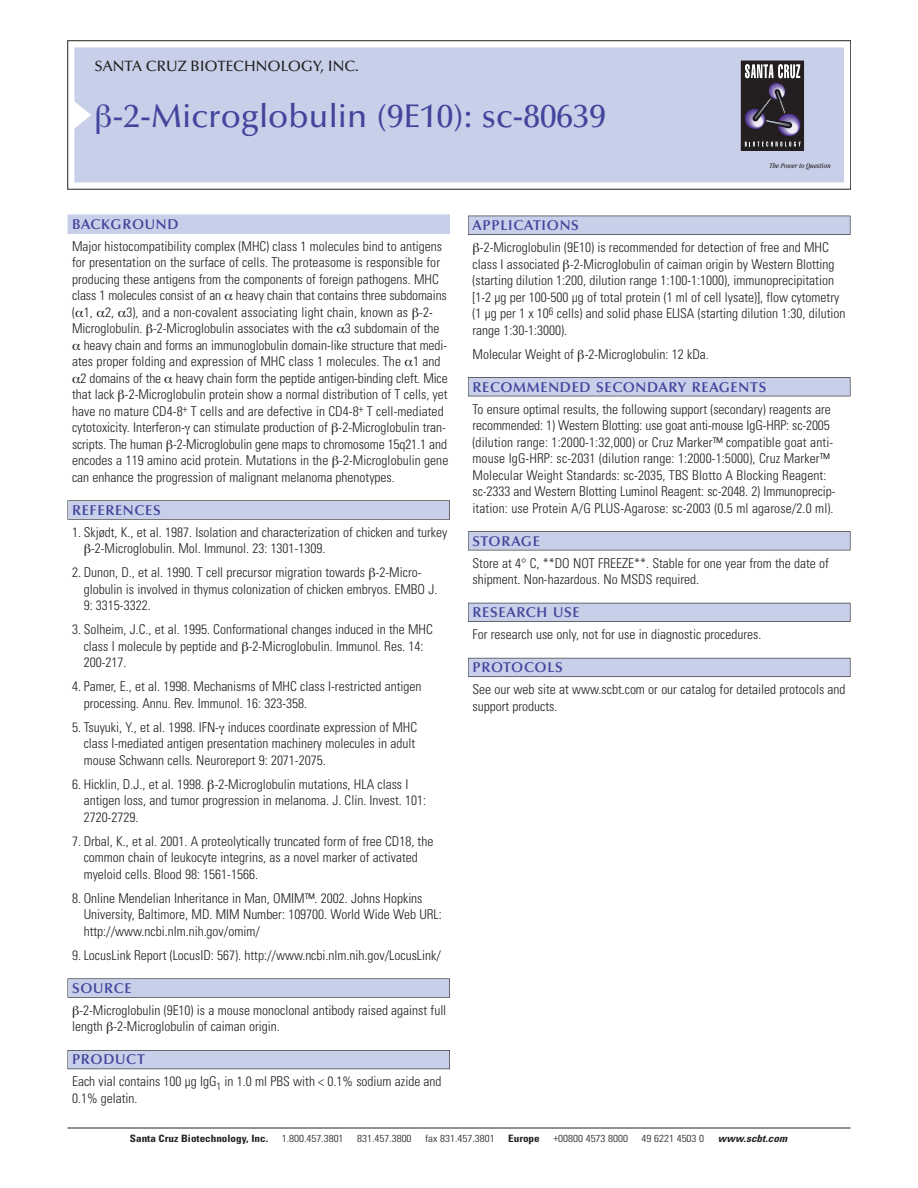
<style>
.page{position:relative;width:918px;height:1188px;background:#fff}
.page>*{position:absolute;margin:0;border:0;box-sizing:border-box;transform-origin:0 0}
.t1{font:500 33px "Optima";color:#41459c}
.t2{font:500 15px "Optima";color:#231f20}
.t3{font:600 14.25px "Optima";letter-spacing:.05em;color:#41459c}
.t4{font:300 condensed 13.5px/16.5px "Univers";color:#231f20}
.t5{font:300 condensed 10.2px "Univers";color:#231f20;scale:1.1 1}
.t6{font:700 condensed 10.2px "Univers";color:#231f20;scale:1.1 1}
.t7{font:italic 700 condensed 10.2px "Univers";color:#231f20;scale:1.1 1}
.t8{font:italic condensed 7.5px "Garamond";color:#231f20}
</style>
<div class="page">
<div style="left:74px;top:47px;width:770px;height:135px;background:#c7cfe9"></div>
<div style="left:741px;top:61px;width:62px;height:89px;background:#231f20"></div>
<div style="left:741px;top:61px;width:63px;height:90px;border:1px solid #231f20"></div>
<svg style="left:741px;top:64px;width:64px;height:83px"></svg>
<div style="left:68px;top:214px;width:382px;height:20px;background:#c7cfe9"></div>
<div style="left:68px;top:500px;width:382px;height:20px;background:#7a7778"></div>
<div style="left:68px;top:501px;width:381px;height:18px;background:#c7cfe9"></div>
<svg style="left:68px;top:978px;width:382px;height:20px"></svg>
<div style="left:68px;top:979px;width:381px;height:18px;background:#c7cfe9"></div>
<div style="left:68px;top:1050px;width:382px;height:19px;background:#656671"></div>
<div style="left:68px;top:1051px;width:381px;height:18px;background:#c7cfe9"></div>
<div style="left:468px;top:216px;width:382px;height:19px;background:#64636a"></div>
<div style="left:468px;top:216px;width:382px;height:18px;background:#c7cfe9"></div>
<div style="left:468px;top:377px;width:382px;height:19px;background:#64636a"></div>
<div style="left:468px;top:378px;width:382px;height:18px;background:#c7cfe9"></div>
<div style="left:468px;top:531px;width:382px;height:19px;background:#67666b"></div>
<div style="left:468px;top:532px;width:382px;height:18px;background:#c7cfe9"></div>
<div style="left:468px;top:603px;width:382px;height:19px;background:#63646e"></div>
<div style="left:468px;top:603px;width:382px;height:18px;background:#c7cfe9"></div>
<div style="left:468px;top:658px;width:382px;height:19px;background:#696a75"></div>
<div style="left:468px;top:658px;width:382px;height:18px;background:#c7cfe9"></div>
<hr style="left:68px;top:1128px;width:782px;height:1px;background:#231f20">
<svg style="left:97px;top:105px;width:14px;height:29px"></svg>
<p class="t2" style="left:94px;top:60px;width:266px">SANTA CRUZ BIOTECHNOLOGY, INC.</p>
<h1 class="t1" style="left:113px;top:102px;width:495px">-2-Microglobulin (9E10): sc-80639</h1>
<p class="t8" style="left:769px;top:163px;width:63px">The Power to Question</p>
<p class="t3" style="left:72px;top:218px;width:108px">BACKGROUND</p>
<p class="t4" style="left:72px;top:239px;width:371px">Major histocompatibility complex (MHC) class 1 molecules bind to antigens</p>
<p class="t4" style="left:72px;top:256px;width:370px">for presentation on the surface of cells. The proteasome is responsible for</p>
<p class="t4" style="left:72px;top:272px;width:368px">producing these antigens from the components of foreign pathogens. MHC</p>
<p class="t4" style="left:72px;top:289px;width:376px">class 1 molecules consist of an heavy chain that contains three subdomains</p>
<p class="t4" style="left:72px;top:305px;width:362px">( 1, 2, 3), and a non-covalent associating light chain, known as -2-</p>
<p class="t4" style="left:72px;top:322px;width:369px">Microglobulin. -2-Microglobulin associates with the 3 subdomain of the</p>
<p class="t4" style="left:84px;top:338px;width:365px">heavy chain and forms an immunoglobulin domain-like structure that medi-</p>
<p class="t4" style="left:72px;top:355px;width:370px">ates proper folding and expression of MHC class 1 molecules. The 1 and</p>
<p class="t4" style="left:80px;top:371px;width:369px">2 domains of the heavy chain form the peptide antigen-binding cleft. Mice</p>
<p class="t4" style="left:72px;top:388px;width:377px">that lack -2-Microglobulin protein show a normal distribution of T cells, yet</p>
<p class="t4" style="left:72px;top:404px;width:373px">have no mature CD4-8<sup>+</sup> T cells and are defective in CD4-8<sup>+</sup> T cell-mediated</p>
<p class="t4" style="left:72px;top:421px;width:375px">cytotoxicity. Interferon- can stimulate production of -2-Microglobulin tran-</p>
<p class="t4" style="left:72px;top:437px;width:377px">scripts. The human -2-Microglobulin gene maps to chromosome 15q21.1 and</p>
<p class="t4" style="left:72px;top:454px;width:378px">encodes a 119 amino acid protein. Mutations in the -2-Microglobulin gene</p>
<p class="t4" style="left:72px;top:470px;width:324px">can enhance the progression of malignant melanoma phenotypes.</p>
<p class="t3" style="left:72px;top:504px;width:90px">REFERENCES</p>
<p class="t4" style="left:91px;top:525px;width:358px;text-indent:-19px">1. Skjødt, K., et al. 1987. Isolation and characterization of chicken and turkey -2-Microglobulin. Mol. Immunol. 23: 1301-1309.</p>
<p class="t4" style="left:84px;top:566px;width:355px;text-indent:-12px">2. Dunon, D., et al. 1990. T cell precursor migration towards -2-Micro&shy;globulin is involved in thymus colonization of chicken embryos. EMBO J.<br>9: 3315-3322.</p>
<p class="t4" style="left:84px;top:623px;width:351px;text-indent:-12px">3. Solheim, J.C., et al. 1995. Conformational changes induced in the MHC class I molecule by peptide and -2-Microglobulin. Immunol. Res. 14:<br>200-217.</p>
<p class="t4" style="left:84px;top:680px;width:339px;text-indent:-12px">4. Pamer, E., et al. 1998. Mechanisms of MHC class I-restricted antigen processing. Annu. Rev. Immunol. 16: 323-358.</p>
<p class="t4" style="left:84px;top:720px;width:335px;text-indent:-12px">5. Tsuyuki, Y., et al. 1998. IFN- induces coordinate expression of MHC class I-mediated antigen presentation machinery molecules in adult mouse Schwann cells. Neuroreport 9: 2071-2075.</p>
<p class="t4" style="left:84px;top:777px;width:344px;text-indent:-12px">6. Hicklin, D.J., et al. 1998. -2-Microglobulin mutations, HLA class I antigen loss, and tumor progression in melanoma. J. Clin. Invest. 101:<br>2720-2729.</p>
<p class="t4" style="left:84px;top:834px;width:351px;text-indent:-12px">7. Drbal, K., et al. 2001. A proteolytically truncated form of free CD18, the common chain of leukocyte integrins, as a novel marker of activated myeloid cells. Blood 98: 1561-1566.</p>
<p class="t4" style="left:84px;top:891px;width:360px;text-indent:-12px">8. Online Mendelian Inheritance in Man, OMIM™. 2002. Johns Hopkins<br>University, Baltimore, MD. MIM Number: 109700. World Wide Web URL: http://www.ncbi.nlm.nih.gov/omim/</p>
<p class="t4" style="left:72px;top:948px;width:370px">9. LocusLink Report (LocusID: 567). http://www.ncbi.nlm.nih.gov/LocusLink/</p>
<p class="t3" style="left:72px;top:982px;width:61px">SOURCE</p>
<p class="t4" style="left:72px;top:1003px;width:376px;text-indent:7px">-2-Microglobulin (9E10) is a mouse monoclonal antibody raised against full length -2-Microglobulin of caiman origin.</p>
<p class="t3" style="left:72px;top:1054px;width:74px">PRODUCT</p>
<p class="t4" style="left:72px;top:1075px;width:371px">Each vial contains 100 µg IgG<sub>1</sub> in 1.0 ml PBS with &lt; 0.1% sodium azide and<br>0.1% gelatin.</p>
<p class="t3" style="left:473px;top:219px;width:108px">APPLICATIONS</p>
<p class="t4" style="left:473px;top:240px;width:375px;text-indent:7px">-2-Microglobulin (9E10) is recommended for detection of free and MHC class I associated -2-Microglobulin of caiman origin by Western Blotting (starting dilution 1:200, dilution range 1:100-1:1000), immunoprecipitation [1-2 µg per 100-500 µg of total protein (1 ml of cell lysate)], flow cytometry (1 µg per 1 x 10<sup>6</sup> cells) and solid phase ELISA (starting dilution 1:30, dilution range 1:30-1:3000).</p>
<p class="t4" style="left:473px;top:347px;width:238px">Molecular Weight of -2-Microglobulin: 12 kDa.</p>
<p class="t3" style="left:473px;top:381px;width:295px">RECOMMENDED SECONDARY REAGENTS</p>
<p class="t4" style="left:473px;top:402px;width:364px">To ensure optimal results, the following support (secondary) reagents are recommended: 1) Western Blotting: use goat anti-mouse IgG-HRP: sc-2005 (dilution range: 1:2000-1:32,000) or Cruz Marker™ compatible goat anti&shy;mouse IgG-HRP: sc-2031 (dilution range: 1:2000-1:5000), Cruz Marker™ Molecular Weight Standards: sc-2035, TBS Blotto A Blocking Reagent: sc-2333 and Western Blotting Luminol Reagent: sc-2048. 2) Immunoprecip&shy;itation: use Protein A/G PLUS-Agarose: sc-2003 (0.5 ml agarose/2.0 ml).</p>
<p class="t3" style="left:473px;top:535px;width:69px">STORAGE</p>
<p class="t4" style="left:473px;top:556px;width:358px">Store at 4° C, **DO NOT FREEZE**. Stable for one year from the date of shipment. Non-hazardous. No MSDS required.</p>
<p class="t3" style="left:473px;top:606px;width:109px">RESEARCH USE</p>
<p class="t4" style="left:473px;top:628px;width:290px">For research use only, not for use in diagnostic procedures.</p>
<p class="t3" style="left:473px;top:661px;width:92px">PROTOCOLS</p>
<p class="t4" style="left:473px;top:683px;width:375px">See our web site at www.scbt.com or our catalog for detailed protocols and support products.</p>
<p class="t6" style="left:130px;top:1135px;width:127px">Santa Cruz Biotechnology, Inc.</p>
<p class="t5" style="left:282px;top:1135px;width:58px">1.800.457.3801</p>
<p class="t5" style="left:357px;top:1135px;width:51px">831.457.3800</p>
<p class="t5" style="left:425px;top:1135px;width:65px">fax 831.457.3801</p>
<p class="t6" style="left:508px;top:1135px;width:30px">Europe</p>
<p class="t5" style="left:553px;top:1135px;width:69px">+00800 4573 8000</p>
<p class="t5" style="left:642px;top:1135px;width:58px">49 6221 4503 0</p>
<p class="t7" style="left:718px;top:1135px;width:67px">www.scbt.com</p>
</div>
